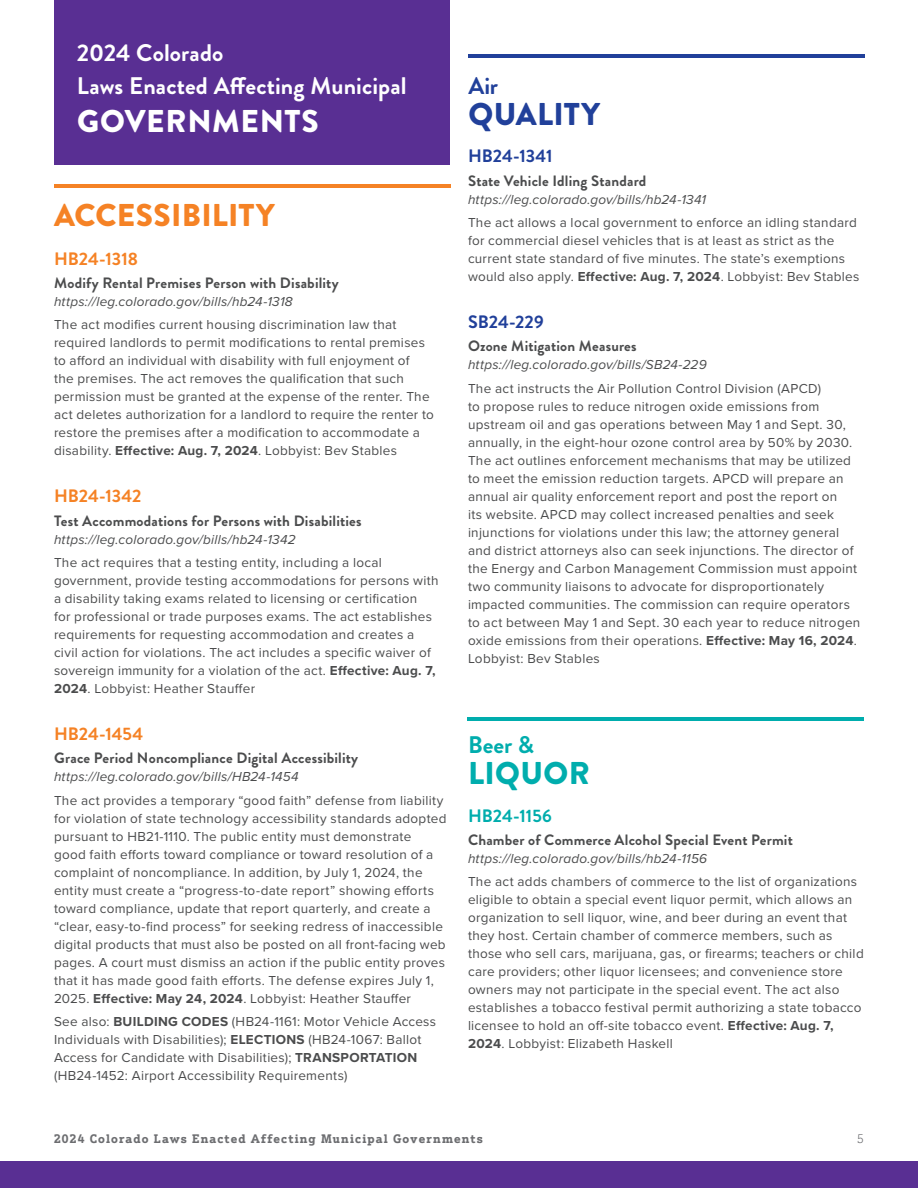
<style>
.page{position:relative;width:918px;height:1188px;background:#fff}
.page>*{position:absolute;margin:0;border:0;box-sizing:border-box;transform-origin:0 0}
.t1{font:900 31.5px "Brandon Grotesque";letter-spacing:.005em;color:#f58225}
.t2{font:900 31.5px "Brandon Grotesque";letter-spacing:.02em;color:#fff}
.t3{font:900 31.5px "Brandon Grotesque";letter-spacing:.005em;color:#21409a}
.t4{font:900 31.5px "Brandon Grotesque";letter-spacing:.01em;color:#00adad}
.t5{font:700 24px "Brandon Grotesque";letter-spacing:.005em;color:#fff}
.t6{font:700 24px "Brandon Grotesque";color:#00adad}
.t7{font:700 24px "Brandon Grotesque";color:#21409a}
.Big_Bill_number{font:700 18px "Brandon Grotesque";color:#f58225}
.Big_Bill_number-2{font:700 18px "Brandon Grotesque";color:#21409a}
.Big_Bill_number-3{font:700 18px "Brandon Grotesque";color:#00adad}
.Bill_Name{font:700 15px "Brandon Grotesque";letter-spacing:.015em;color:#4b4c4d}
.Body_Copy{font:13.5px/18px "Proxima Nova";letter-spacing:.02em;color:#4b4c4d}
.Bill_link{font:italic 13.5px "Proxima Nova";letter-spacing:.02em;color:#4b4c4d}
.t8{font:700 12px "Justus Pro";letter-spacing:.1em;color:#6c6d70}
.t9{font:300 12px "Justus Pro";color:#6c6d70}
.s1{font-weight:700}
</style>
<div class="page">
<div style="left:0;top:1161px;width:918px;height:27px;background:#592f93"></div>
<hr style="left:54px;top:184px;width:396px;height:3px;background:#f58225">
<hr style="left:468px;top:717px;width:396px;height:4px;background:#00adad">
<hr style="left:468px;top:54px;width:396px;height:4px;background:#21409a">
<div style="left:54px;top:0;width:396px;height:164px;background:#592f93"></div>
<p class="t5" style="left:77px;top:36px;width:148px">2024 Colorado</p>
<p class="t5" style="left:77px;top:69px;width:331px">Laws Enacted Affecting Municipal</p>
<p class="t2" style="left:77px;top:99px;width:243px">GOVERNMENTS</p>
<p class="t1" style="left:54px;top:193px;width:222px">ACCESSIBILITY</p>
<p class="Big_Bill_number" style="left:54px;top:246px;width:86px">HB24-1318</p>
<p class="Bill_Name" style="left:54px;top:272px;width:286px">Modify Rental Premises Person with Disability</p>
<p class="Bill_link" style="left:54px;top:291px;width:240px">https://leg.colorado.gov/bills/hb24-1318</p>
<p class="Body_Copy" style="left:54px;top:315px;width:381px">The act modifies current housing discrimination law that required landlords to permit modifications to rental premises to afford an individual with disability with full enjoyment of<br>the premises. The act removes the qualification that such permission must be granted at the expense of the renter. The act deletes authorization for a landlord to require the renter to restore the premises after a modification to accommodate a disability. <span class="s1">Effective: Aug. 7, 2024</span>. Lobbyist: Bev Stables</p>
<p class="Big_Bill_number" style="left:54px;top:483px;width:89px">HB24-1342</p>
<p class="Bill_Name" style="left:54px;top:510px;width:309px">Test Accommodations for Persons with Disabilities</p>
<p class="Bill_link" style="left:54px;top:529px;width:243px">https://leg.colorado.gov/bills/hb24-1342</p>
<p class="Body_Copy" style="left:54px;top:553px;width:386px">The act requires that a testing entity, including a local government, provide testing accommodations for persons with a disability taking exams related to licensing or certification<br>for professional or trade purposes exams. The act establishes requirements for requesting accommodation and creates a civil action for violations. The act includes a specific waiver of sovereign immunity for a violation of the act. <span class="s1">Effective: Aug. 7, 2024</span>. Lobbyist: Heather Stauffer</p>
<p class="Big_Bill_number" style="left:54px;top:721px;width:91px">HB24-1454</p>
<p class="Bill_Name" style="left:54px;top:748px;width:306px">Grace Period Noncompliance Digital Accessibility</p>
<p class="Bill_link" style="left:54px;top:767px;width:246px">https://leg.colorado.gov/bills/HB24-1454</p>
<p class="Body_Copy" style="left:54px;top:791px;width:394px">The act provides a temporary “good faith” defense from liability for violation of state technology accessibility standards adopted pursuant to HB21-1110. The public entity must demonstrate good faith efforts toward compliance or toward resolution of a complaint of noncompliance. In addition, by July 1, 2024, the entity must create a “progress-to-date report” showing efforts toward compliance, update that report quarterly, and create a “clear, easy-to-find process” for seeking redress of inaccessible digital products that must also be posted on all front-facing web pages. A court must dismiss an action if the public entity proves that it has made good faith efforts. The defense expires July 1, 2025. <span class="s1">Effective: May 24, 2024</span>. Lobbyist: Heather Stauffer</p>
<p class="Body_Copy" style="left:54px;top:1012px;width:384px">See also: <span class="s1">BUILDING CODES</span> (HB24-1161: Motor Vehicle Access Individuals with Disabilities); <span class="s1">ELECTIONS</span> (HB24-1067: Ballot Access for Candidate with Disabilities); <span class="s1">TRANSPORTATION </span>(HB24-1452: Airport Accessibility Requirements)</p>
<p class="t7" style="left:468px;top:69px;width:31px">Air</p>
<p class="t3" style="left:469px;top:92px;width:133px">QUALITY</p>
<p class="Big_Bill_number-2" style="left:468px;top:144px;width:86px">HB24-1341</p>
<p class="Bill_Name" style="left:468px;top:170px;width:180px">State Vehicle Idling Standard</p>
<p class="Bill_link" style="left:468px;top:189px;width:240px">https://leg.colorado.gov/bills/hb24-1341</p>
<p class="Body_Copy" style="left:468px;top:213px;width:393px">The act allows a local government to enforce an idling standard for commercial diesel vehicles that is at least as strict as the current state standard of five minutes. The state’s exemptions would also apply. <span class="s1">Effective: Aug. 7, 2024</span>. Lobbyist: Bev Stables</p>
<p class="Big_Bill_number-2" style="left:468px;top:309px;width:77px">SB24-229</p>
<p class="Bill_Name" style="left:468px;top:336px;width:170px">Ozone Mitigation Measures</p>
<p class="Bill_link" style="left:468px;top:355px;width:240px">https://leg.colorado.gov/bills/SB24-229</p>
<p class="Body_Copy" style="left:468px;top:379px;width:394px">The act instructs the Air Pollution Control Division (APCD)<br>to propose rules to reduce nitrogen oxide emissions from upstream oil and gas operations between May 1 and Sept. 30, annually, in the eight-hour ozone control area by 50% by 2030.<br>The act outlines enforcement mechanisms that may be utilized to meet the emission reduction targets. APCD will prepare an annual air quality enforcement report and post the report on<br>its website. APCD may collect increased penalties and seek injunctions for violations under this law; the attorney general and district attorneys also can seek injunctions. The director of the Energy and Carbon Management Commission must appoint two community liaisons to advocate for disproportionately impacted communities. The commission can require operators to act between May 1 and Sept. 30 each year to reduce nitrogen oxide emissions from their operations. <span class="s1">Effective: May 16, 2024</span>.<br>Lobbyist: Bev Stables</p>
<p class="t6" style="left:468px;top:728px;width:68px">Beer &amp;</p>
<p class="t4" style="left:468px;top:751px;width:123px">LIQUOR</p>
<p class="Big_Bill_number-3" style="left:468px;top:803px;width:85px">HB24-1156</p>
<p class="Bill_Name" style="left:468px;top:829px;width:326px">Chamber of Commerce Alcohol Special Event Permit</p>
<p class="Bill_link" style="left:468px;top:848px;width:241px">https://leg.colorado.gov/bills/hb24-1156</p>
<p class="Body_Copy" style="left:468px;top:872px;width:397px">The act adds chambers of commerce to the list of organizations eligible to obtain a special event liquor permit, which allows an organization to sell liquor, wine, and beer during an event that they host. Certain chamber of commerce members, such as those who sell cars, marijuana, gas, or firearms; teachers or child care providers; other liquor licensees; and convenience store owners may not participate in the special event. The act also establishes a tobacco festival permit authorizing a state tobacco licensee to hold an off-site tobacco event. <span class="s1">Effective: Aug. 7, 2024</span>. Lobbyist: Elizabeth Haskell</p>
<p class="t8" style="left:54px;top:1131px;width:430px">2024 Colorado Laws Enacted Affecting Municipal Governments</p>
<p class="t9" style="left:857px;top:1131px;width:8px">5</p>
</div>
